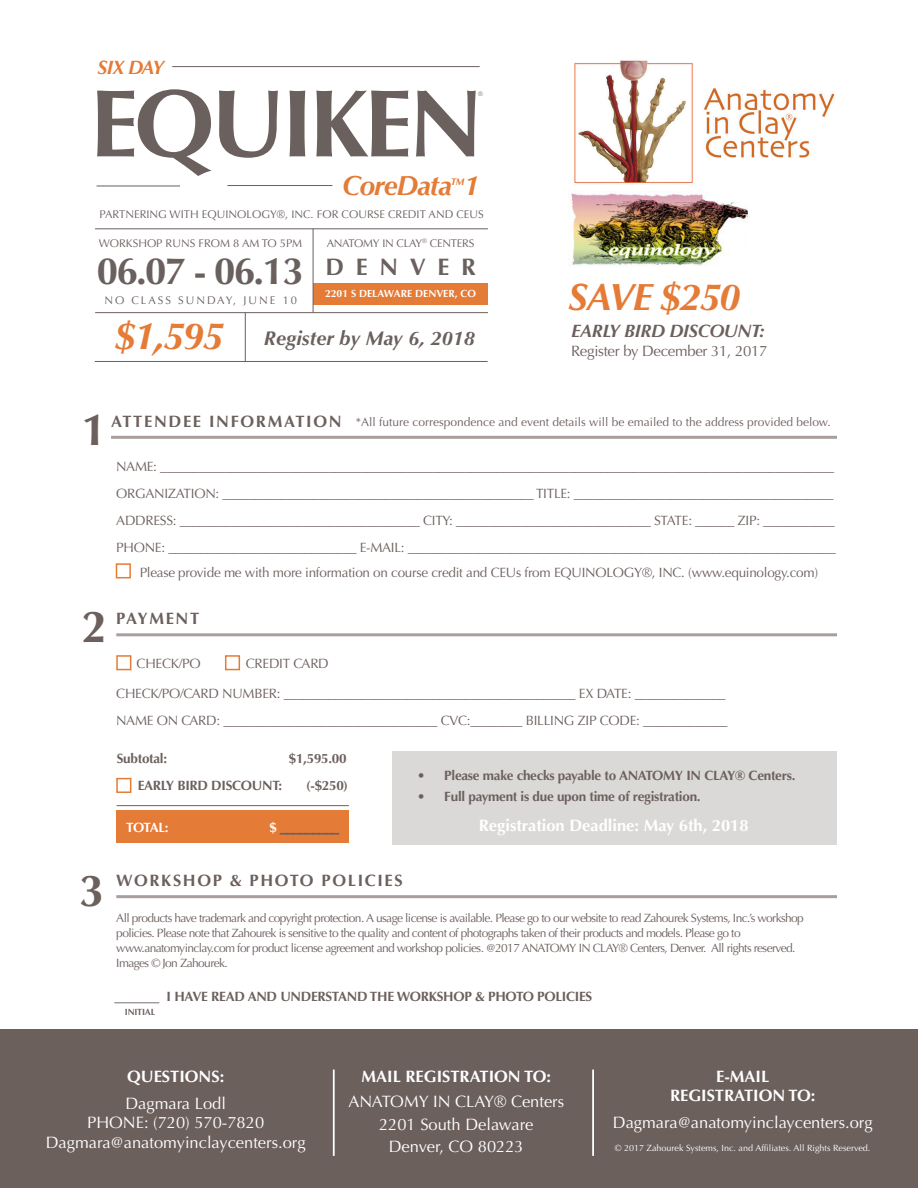
<style>
.page{position:relative;width:918px;height:1188px;background:#fff}
.page>*{position:absolute;margin:0;border:0;box-sizing:border-box;transform-origin:0 0}
.t1{font:700 96px "Optima";letter-spacing:-.04em;color:#6a605e}
.body{font:700 45px "Optima";color:#6c605d}
.t2{font:italic 700 38.25px "Optima";letter-spacing:-.04em;color:#e47b37}
.t3{font:700 38.25px "Optima";letter-spacing:-.04em;color:#6a605e}
.t4{font:italic 700 27.75px "Optima";letter-spacing:-.04em;color:#e47b37}
.t5{font:700 23.85px "Optima";letter-spacing:.49em;color:#6a605e}
.t6{font:italic 700 19.95px "Optima";color:#6a605e}
.t7{font:italic 700 19.5px "Optima";letter-spacing:-.065em;color:#e47b37}
.body-2{font:italic 700 18px "Optima";letter-spacing:-.02em;color:#6c605d}
.t8{font:18px "Times";color:#6c605d}
.t9{font:16.5px "Optima";color:#fff}
.t10{font:700 16.5px "Optima";color:#fff}
.body-3{font:700 16.5px "Optima";letter-spacing:.1em;color:#6c605d}
.body-4{font:15px "Optima";letter-spacing:-.02em;color:#6c605d}
.body-5{font:13.5px "Optima";letter-spacing:-.02em;color:#6c605d}
.body-6{font:700 13.5px "Optima";letter-spacing:-.02em;color:#6c605d}
.body-7{font:700 13.5px "Optima";letter-spacing:-.055em;color:#fff}
.body-8{font:12px/15px "Optima";letter-spacing:-.05em;color:#6c605d}
.body-9{font:12px "Optima";color:#6c605d}
.t11{font:11.1px "Optima";color:#6a605e}
.t12{font:11.1px "Optima";letter-spacing:-.02em;color:#6a605e}
.t13{font:11.1px "Optima";letter-spacing:.18em;color:#6a605e}
.t14{font:700 10.35px "Optima";color:#fff}
.t15{font:italic 700 9.75px "Optima";color:#e47b37}
.t16{font:9px "Optima";color:#fff}
.body-10{font:700 9px "Optima";letter-spacing:-.02em;color:#6c605d}
.t17{font:6.45px "Optima";color:#6a605e}
</style>
<div class="page">
<hr style="left:111px;top:436px;width:726px;height:3px;background:#a89f9c">
<hr style="left:172px;top:66px;width:308px;height:1px;background:#6a605e">
<hr style="left:97px;top:186px;width:83px;height:1px;background:#6a605e">
<hr style="left:227px;top:185px;width:105px;height:1px;background:#6a605e">
<div style="left:313px;top:283px;width:175px;height:22px;background:#e47b37"></div>
<hr style="left:95px;top:229px;width:393px;height:1px;background:#6a605e">
<hr style="left:95px;top:312px;width:393px;height:1px;background:#6a605e">
<hr style="left:313px;top:229px;width:1px;height:83px;background:#6a605e">
<hr style="left:95px;top:361px;width:393px;height:1px;background:#6a605e">
<hr style="left:245px;top:313px;width:1px;height:48px;background:#6a605e">
<hr style="left:116px;top:895px;width:721px;height:3px;background:#a89f9c">
<div style="left:0;top:1030px;width:918px;height:158px;background:#6c605d"></div>
<hr style="left:592px;top:1070px;width:2px;height:86px;background:#fff">
<hr style="left:333px;top:1070px;width:2px;height:86px;background:#fff">
<hr style="left:116px;top:633px;width:721px;height:3px;background:#a89f9c">
<div style="left:116px;top:811px;width:233px;height:32px;background:#e47b37"></div>
<div style="left:116px;top:778px;width:15px;height:15px;border:2px solid #e57b36"></div>
<hr style="left:117px;top:805px;width:232px;height:1px;background:#6c605d">
<svg style="left:280px;top:833px;width:59px;height:1px"></svg>
<div style="left:116px;top:563px;width:15px;height:15px;border:2px solid #e57b36"></div>
<div style="left:116px;top:655px;width:15px;height:15px;border:2px solid #e57b36"></div>
<div style="left:225px;top:655px;width:15px;height:15px;border:2px solid #e57b36"></div>
<div style="left:392px;top:751px;width:445px;height:94px;background:#dbd8d8"></div>
<img style="left:574px;top:60px;width:261px;height:124px">
<img style="left:571px;top:193px;width:176px;height:73px">
<p class="t7" style="left:97px;top:55px;width:68px">SIX DAY</p>
<p class="t1" style="left:90px;top:68px;width:394px">EQUIKEN</p>
<p class="t4" style="left:342px;top:169px;width:139px">CoreData 1</p>
<p class="t17" style="left:478px;top:90px;width:6px">®</p>
<p class="t15" style="left:451px;top:176px;width:15px">TM</p>
<p class="t11" style="left:100px;top:208px;width:386px">PARTNERING WITH EQUINOLOGY®, INC. FOR COURSE CREDIT AND CEUS</p>
<p class="t11" style="left:99px;top:237px;width:205px">WORKSHOP RUNS FROM 8 AM TO 5PM</p>
<p class="t3" style="left:97px;top:249px;width:209px">06.07 - 06.13</p>
<p class="t13" style="left:104px;top:294px;width:194px">NO CLASS SUNDAY, JUNE 10</p>
<p class="t12" style="left:327px;top:236px;width:149px">ANATOMY IN CLAY<sup>®</sup> CENTERS</p>
<p class="t5" style="left:325px;top:253px;width:152px">DENVER</p>
<p class="t14" style="left:325px;top:288px;width:153px">2201 S DELAWARE DENVER, CO</p>
<p class="t2" style="left:115px;top:314px;width:111px">$1,595</p>
<p class="t6" style="left:264px;top:326px;width:213px">Register by May 6, 2018</p>
<p class="t2" style="left:568px;top:274px;width:174px">SAVE $250</p>
<p class="body-2" style="left:571px;top:320px;width:196px">EARLY BIRD DISCOUNT:</p>
<p class="body-4" style="left:571px;top:342px;width:198px">Register by December 31, 2017</p>
<p class="body" style="left:82px;top:403px;width:27px">1</p>
<p class="body-3" style="left:111px;top:412px;width:232px">ATTENDEE INFORMATION</p>
<p class="body-5" style="left:116px;top:458px;width:720px">NAME: ________________________________________________________________________________________________________</p>
<p class="body-5" style="left:116px;top:485px;width:719px">ORGANIZATION: ________________________________________________ TITLE: ________________________________________</p>
<p class="body-5" style="left:116px;top:512px;width:720px">ADDRESS: _____________________________________ CITY: ______________________________ STATE: ______ ZIP: ___________</p>
<p class="body-5" style="left:116px;top:539px;width:721px">PHONE: _____________________________ E-MAIL: __________________________________________________________________</p>
<p class="body-9" style="left:356px;top:415px;width:476px">*All future correspondence and event details will be emailed to the address provided below.</p>
<p class="body-5" style="left:140px;top:565px;width:680px">Please provide me with more information on course credit and CEUs from EQUINOLOGY®, INC. (www.equinology.com)</p>
<p class="body" style="left:82px;top:601px;width:27px">2</p>
<p class="body-3" style="left:116px;top:609px;width:84px">PAYMENT</p>
<p class="body-5" style="left:137px;top:655px;width:66px">CHECK/PO</p>
<p class="body-5" style="left:246px;top:655px;width:84px">CREDIT CARD</p>
<p class="body-5" style="left:116px;top:685px;width:611px">CHECK/PO/CARD NUMBER: _____________________________________________ EX DATE: ______________</p>
<p class="body-5" style="left:116px;top:712px;width:613px">NAME ON CARD: _________________________________ CVC:________ BILLING ZIP CODE: _____________</p>
<p class="body-6" style="left:117px;top:751px;width:52px">Subtotal:</p>
<p class="body-6" style="left:289px;top:751px;width:59px">$1,595.00</p>
<p class="body-6" style="left:138px;top:778px;width:146px">EARLY BIRD DISCOUNT:</p>
<p class="body-6" style="left:306px;top:778px;width:43px">(-$250)</p>
<p class="body-7" style="left:126px;top:820px;width:44px">TOTAL:</p>
<p class="body-6" style="left:417px;top:768px;width:380px">• Please make checks payable to ANATOMY IN CLAY® Centers.</p>
<p class="body-6" style="left:417px;top:789px;width:285px">• Full payment is due upon time of registration.</p>
<p class="t10" style="left:479px;top:816px;width:271px">Registration Deadline: May 6th, 2018</p>
<p class="body" style="left:79px;top:864px;width:27px">3</p>
<p class="body-3" style="left:116px;top:871px;width:288px">WORKSHOP &amp; PHOTO POLICIES</p>
<p class="body-8" style="left:116px;top:911px;width:689px">All products have trademark and copyright protection. A usage license is available. Please go to our website to read Zahourek Systems, Inc.’s workshop policies. Please note that Zahourek is sensitive to the quality and content of photographs taken of their products and models. Please go to</p>
<p class="body-8" style="left:116px;top:941px;width:681px">www.anatomyinclay.com for product license agreement and workshop policies. @2017 ANATOMY IN CLAY® Centers, Denver. All rights reserved.</p>
<p class="body-8" style="left:116px;top:956px;width:113px">Images © Jon Zahourek.</p>
<p class="t8" style="left:115px;top:978px;width:46px">_____</p>
<p class="body-6" style="left:167px;top:989px;width:427px">I HAVE READ AND UNDERSTAND THE WORKSHOP &amp; PHOTO POLICIES</p>
<p class="body-10" style="left:125px;top:1007px;width:32px">INITIAL</p>
<p class="t10" style="left:127px;top:1066px;width:99px">QUESTIONS:</p>
<p class="t9" style="left:125px;top:1094px;width:102px">Dagmara Lodl</p>
<p class="t9" style="left:87px;top:1113px;width:179px">PHONE: (720) 570-7820</p>
<p class="t9" style="left:46px;top:1133px;width:261px">Dagmara@anatomyinclaycenters.org</p>
<p class="t10" style="left:362px;top:1066px;width:191px">MAIL REGISTRATION TO:</p>
<p class="t9" style="left:348px;top:1092px;width:217px">ANATOMY IN CLAY® Centers</p>
<p class="t9" style="left:379px;top:1115px;width:156px">2201 South Delaware</p>
<p class="t9" style="left:389px;top:1137px;width:137px">Denver, CO 80223</p>
<p class="t10" style="left:716px;top:1066px;width:55px">E-MAIL</p>
<p class="t10" style="left:670px;top:1086px;width:147px">REGISTRATION TO:</p>
<p class="t9" style="left:613px;top:1113px;width:261px">Dagmara@anatomyinclaycenters.org</p>
<p class="t16" style="left:615px;top:1143px;width:257px">© 2017 Zahourek Systems, Inc. and Affiliates. All Rights Reserved.</p>
</div>
